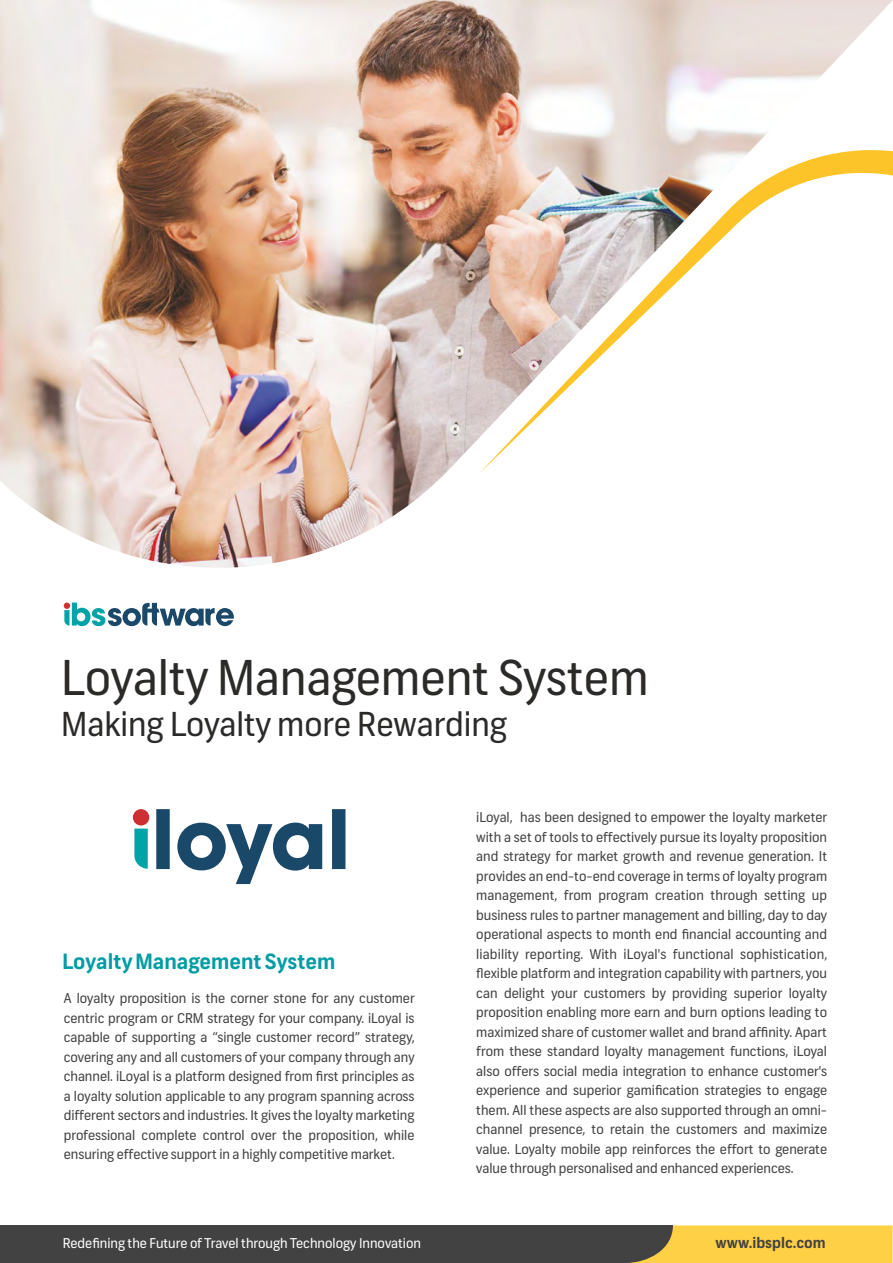
<style>
.page{position:relative;width:893px;height:1263px;background:#fff}
.page>*{position:absolute;margin:0;border:0;box-sizing:border-box;transform-origin:0 0}
.t1{font:48px "Frank";color:#2b2a29}
.t2{font:33px "Frank";color:#2b2a29}
.t3{font:700 21px "Frank";color:#009ca5}
.t4{font:700 14.7px "Frank";color:#434242}
.t5{font:13.5px/19.5px "Frank";color:#434242;text-align:justify}
.t6{font:13.5px "Frank";color:#fefefe}
</style>
<div class="page">
<div style="left:0;top:1225px;width:673px;height:38px;background:#434242"></div>
<svg style="left:628px;top:1225px;width:265px;height:38px;background:#e5bd47"></svg>
<img style="left:0;top:0;width:893px;height:568px">
<svg style="left:64px;top:603px;width:170px;height:23px"></svg>
<svg style="left:478px;top:145px;width:415px;height:329px"></svg>
<svg style="left:156px;top:809px;width:189px;height:75px"></svg>
<svg style="left:134px;top:828px;width:14px;height:41px"></svg>
<div style="left:133px;top:809px;width:16px;height:16px;background:#cd2f32;border-radius:8px"></div>
<h1 class="t1" style="left:61px;top:659px;width:589px">Loyalty Management System</h1>
<h2 class="t2" style="left:61px;top:711px;width:447px">Making Loyalty more Rewarding</h2>
<h3 class="t3" style="left:62px;top:954px;width:275px">Loyalty Management System</h3>
<p class="t5" style="left:64px;top:990px;width:352px">A loyalty proposition is the corner stone for any customer centric program or CRM strategy for your company. iLoyal is capable of supporting a “single customer record” strategy, covering any and all customers of your company through any channel. iLoyal is a platform designed from first principles as a loyalty solution applicable to any program spanning across different sectors and industries. It gives the loyalty marketing professional complete control over the proposition, while ensuring effective support in a highly competitive market.</p>
<p class="t5" style="left:476px;top:809px;width:352px">iLoyal, has been designed to empower the loyalty marketer with a set of tools to effectively pursue its loyalty proposition and strategy for market growth and revenue generation. It provides an end-to-end coverage in terms of loyalty program management, from program creation through setting up business rules to partner management and billing, day to day operational aspects to month end financial accounting and liability reporting. With iLoyal's functional sophistication, flexible platform and integration capability with partners, you can delight your customers by providing superior loyalty proposition enabling more earn and burn options leading to maximized share of customer wallet and brand affinity. Apart from these standard loyalty management functions, iLoyal also offers social media integration to enhance customer's experience and superior gamification strategies to engage them. All these aspects are also supported through an omni&shy;channel presence, to retain the customers and maximize value. Loyalty mobile app reinforces the effort to generate value through personalised and enhanced experiences.</p>
<p class="t6" style="left:63px;top:1237px;width:360px">Redefining the Future of Travel through Technology Innovation</p>
<p class="t4" style="left:715px;top:1237px;width:112px">www.ibsplc.com</p>
</div>
